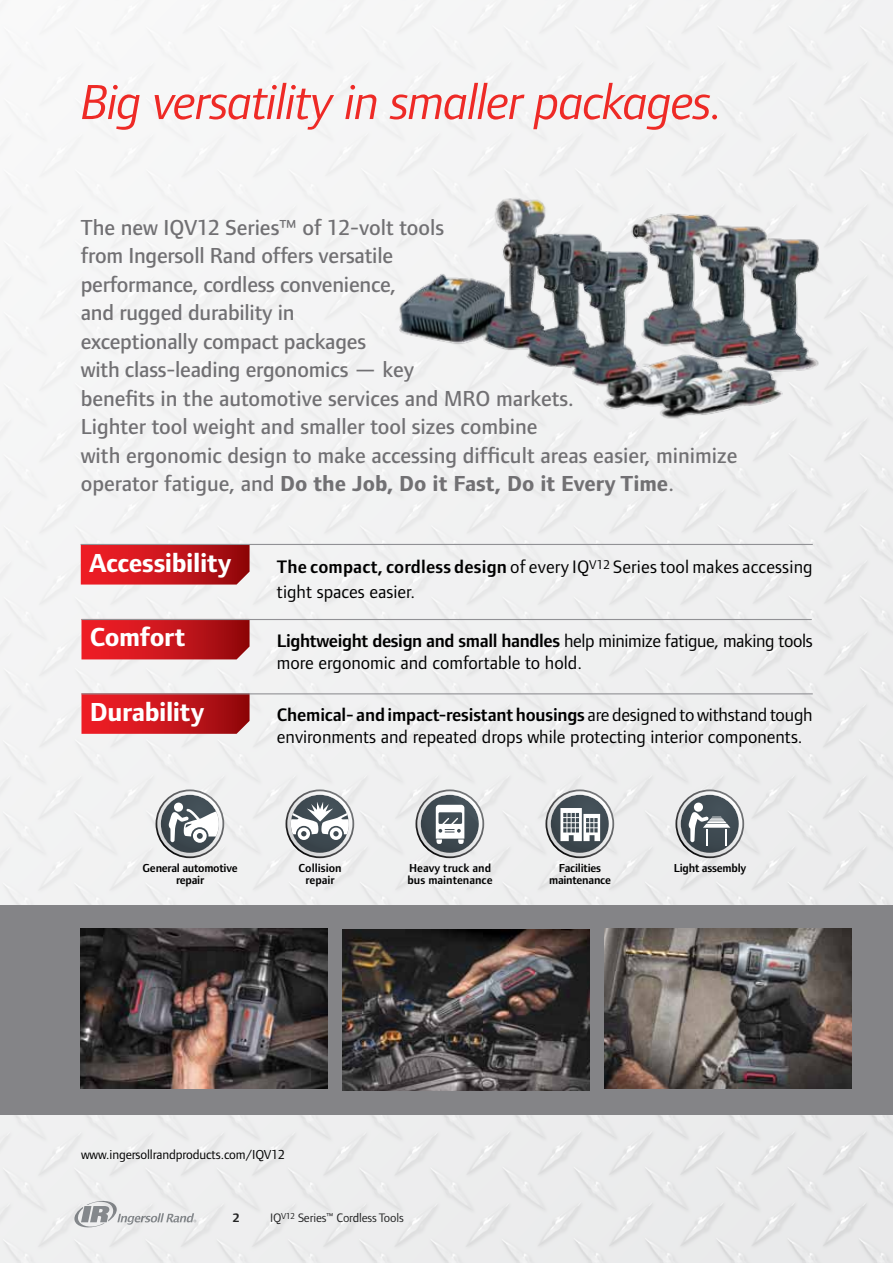
<style>
.page{position:relative;width:893px;height:1263px;background:#fff}
.page>*{position:absolute;margin:0;border:0;box-sizing:border-box;transform-origin:0 0}
.t1{font:italic 51px "Foundry Form Sans";letter-spacing:-.025em;color:#ee2a26}
.t2{font:700 27px "Foundry Form Sans";letter-spacing:-.015em;color:#fff}
.t3{font:500 22.5px/28.5px "Foundry Form Sans";letter-spacing:-.01em;color:#717073}
.t4{font:18.75px/22.5px "Foundry Form Sans";color:#000}
.t5{font:13.5px "Foundry Form Sans";letter-spacing:-.01em;color:#000}
.t6{font:12.75px "Foundry Form Sans";letter-spacing:-.01em;color:#000}
.t7{font:700 12.75px "Foundry Form Sans";color:#000}
.t8{font:600 12px/12px "Foundry Form Sans";letter-spacing:-.02em;color:#000;text-align:center}
.t9{font:600 12px/12px "Foundry Form Sans";color:#000}
.s1{font-weight:400}
.s2{font-weight:700}
.s3{font-weight:600}
</style>
<div class="page">
<svg style="left:81px;top:545px;width:169px;height:39px;background:#c8181e"></svg>
<hr style="left:81px;top:544px;width:732px;height:1px;background:#919195">
<svg style="left:81px;top:620px;width:169px;height:39px;background:#c8191f"></svg>
<hr style="left:81px;top:619px;width:731px;height:1px;background:#919195">
<svg style="left:81px;top:694px;width:169px;height:40px;background:#c71b21"></svg>
<hr style="left:81px;top:693px;width:732px;height:1px;background:#919195">
<div style="left:0;top:905px;width:893px;height:210px;background:#848487"></div>
<img style="left:81px;top:928px;width:246px;height:161px">
<img style="left:343px;top:929px;width:246px;height:161px">
<img style="left:605px;top:928px;width:246px;height:161px">
<svg style="left:415px;top:789px;width:69px;height:69px"></svg>
<svg style="left:545px;top:789px;width:69px;height:69px"></svg>
<svg style="left:675px;top:789px;width:69px;height:69px;background:#93989c"></svg>
<svg style="left:156px;top:789px;width:68px;height:69px"></svg>
<svg style="left:286px;top:789px;width:68px;height:69px"></svg>
<img style="left:384px;top:180px;width:466px;height:256px">
<h1 class="t1" style="left:81px;top:73px;width:644px">Big versatility in smaller packages.</h1>
<p class="t3" style="left:81px;top:213px;width:658px">The new IQV12 Series<span class="s1">™</span> of 12-volt tools<br>from Ingersoll Rand offers versatile<br>performance, cordless convenience,<br>and rugged durability in<br>exceptionally compact packages<br>with class-leading ergonomics — key<br>benefits in the automotive services and MRO markets.<br>Lighter tool weight and smaller tool sizes combine<br>with ergonomic design to make accessing difficult areas easier, minimize operator fatigue, and <span class="s2">Do the Job, Do it Fast, Do it Every Time</span>.</p>
<p class="t2" style="left:89px;top:548px;width:144px">Accessibility</p>
<p class="t4" style="left:277px;top:553px;width:537px;line-height:25.5px"><span class="s3">The compact, cordless design</span> of every IQ<sup>V12</sup> Series tool makes accessing tight spaces easier.</p>
<p class="t4" style="left:277px;top:629px;width:537px"><span class="s3">Lightweight design and small handles</span> help minimize fatigue, making tools more ergonomic and comfortable to hold.</p>
<p class="t2" style="left:90px;top:622px;width:97px">Comfort</p>
<p class="t2" style="left:90px;top:696px;width:116px">Durability</p>
<p class="t4" style="left:277px;top:703px;width:537px"><span class="s3">Chemical- and impact-resistant housings</span> are designed to withstand tough environments and repeated drops while protecting interior components.</p>
<p class="t8" style="left:143px;top:862px;width:97px">General automotive</p>
<p class="t8" style="left:674px;top:862px;width:74px">Light assembly</p>
<p class="t8" style="left:176px;top:874px;width:30px">repair</p>
<p class="t9" style="left:299px;top:862px;width:45px;text-align:center">Collision repair</p>
<p class="t9" style="left:407px;top:862px;width:87px">Heavy truck and bus maintenance</p>
<p class="t8" style="left:549px;top:862px;width:63px">Facilities maintenance</p>
<p class="t5" style="left:81px;top:1147px;width:205px">www.ingersollrandproducts.com/IQV12</p>
<p class="t7" style="left:233px;top:1210px;width:8px">2</p>
<p class="t6" style="left:270px;top:1210px;width:135px">IQ<sup>V12</sup> Series<sup>™</sup> Cordless Tools</p>
</div>
